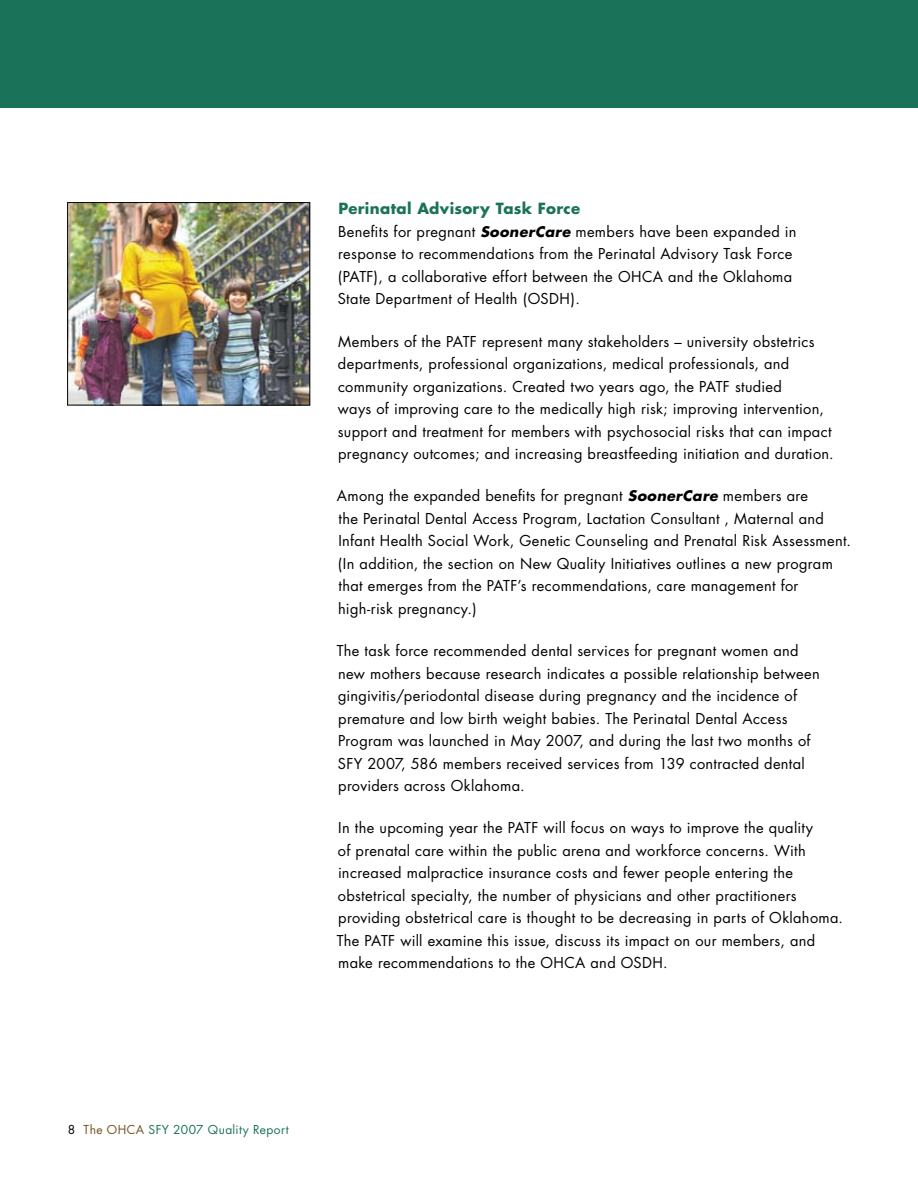
<style>
.page{position:relative;width:918px;height:1188px;background:#fff}
.page>*{position:absolute;margin:0;border:0;box-sizing:border-box;transform-origin:0 0}
.t1{font:700 15px "Futura";letter-spacing:.02em;color:#1a7258}
.t2{font:14.7px/22.5px "Futura";letter-spacing:.015em;color:#000}
.t3{font:12px "Futura";letter-spacing:.035em;color:#1a7258}
.s1{font-weight:700;font-style:italic;font-size:14.25px}
.s2{color:#000}
.s3{color:#725220}
</style>
<div class="page">
<img style="left:70px;top:204px;width:238px;height:199px">
<div style="left:68px;top:202px;width:242px;height:203px;border:1px solid #000"></div>
<div style="left:0;top:0;width:918px;height:108px;background:#1a7258"></div>
<p class="t1" style="left:338px;top:199px;width:243px">Perinatal Advisory Task Force</p>
<p class="t2" style="left:338px;top:220px;width:460px">Benefits for pregnant <span class="s1">SoonerCare</span> members have been expanded in response to recommendations from the Perinatal Advisory Task Force (PATF</p>
<p class="t2" style="left:338px;top:265px;width:456px;text-indent:36px">), a collaborative effort between the OHCA and the Oklahoma<br>State Department of Health (OSD</p>
<p class="t2" style="left:559px;top:288px;width:22px">H).</p>
<p class="t2" style="left:338px;top:330px;width:117px">Members of the PATF</p>
<p class="t2" style="left:338px;top:330px;width:478px;text-indent:144px">represent many stakeholders – university obstetrics departments, professional organizations, medical professionals, and community organizations. Created two years ago, the PATF</p>
<p class="t2" style="left:338px;top:375px;width:497px;text-indent:397px">studied<br>ways of improving care to the medically high risk; improving intervention, support and treatment for members with psychosocial risks that can impact pregnancy outcomes; and increasing breastfeeding initiation and duration.</p>
<p class="t2" style="left:337px;top:485px;width:516px">Among the expanded benefits for pregnant <span class="s1">SoonerCare</span> members are<br>the Perinatal Dental Access Program, Lactation Consultant , Maternal and Infant Health Social Work, Genetic Counseling and Prenatal Risk Assessment. (In addition, the section on New Quality Initiatives outlines a new program that emerges from the PATF</p>
<p class="t2" style="left:517px;top:575px;width:283px">’s recommendations, care management for</p>
<p class="t2" style="left:338px;top:597px;width:140px">high-risk pregnancy.)</p>
<p class="t2" style="left:337px;top:640px;width:485px">The task force recommended dental services for pregnant women and new mothers because research indicates a possible relationship between gingivitis/periodontal disease during pregnancy and the incidence of premature and low birth weight babies. The Perinatal Dental Access Program was launched in May 2007, and during the last two months of SFY 2007, 586 members received services from 139 contracted dental providers across Oklahoma.</p>
<p class="t2" style="left:338px;top:817px;width:178px">In the upcoming year the PATF</p>
<p class="t2" style="left:337px;top:817px;width:508px;text-indent:207px">will focus on ways to improve the quality<br>of prenatal care within the public arena and workforce concerns. With increased malpractice insurance costs and fewer people entering the obstetrical specialty, the number of physicians and other practitioners providing obstetrical care is thought to be decreasing in parts of Oklahoma.<br>The PATF</p>
<p class="t2" style="left:338px;top:929px;width:479px;text-indent:62px">will examine this issue, discuss its impact on our members, and make recommendations to the OHCA and OSD</p>
<p class="t2" style="left:652px;top:952px;width:17px">H.</p>
<p class="t3" style="left:68px;top:1122px;width:222px"><span class="s2">8</span> <span class="s3">The OHCA</span> SFY 2007 Quality Report</p>
</div>
